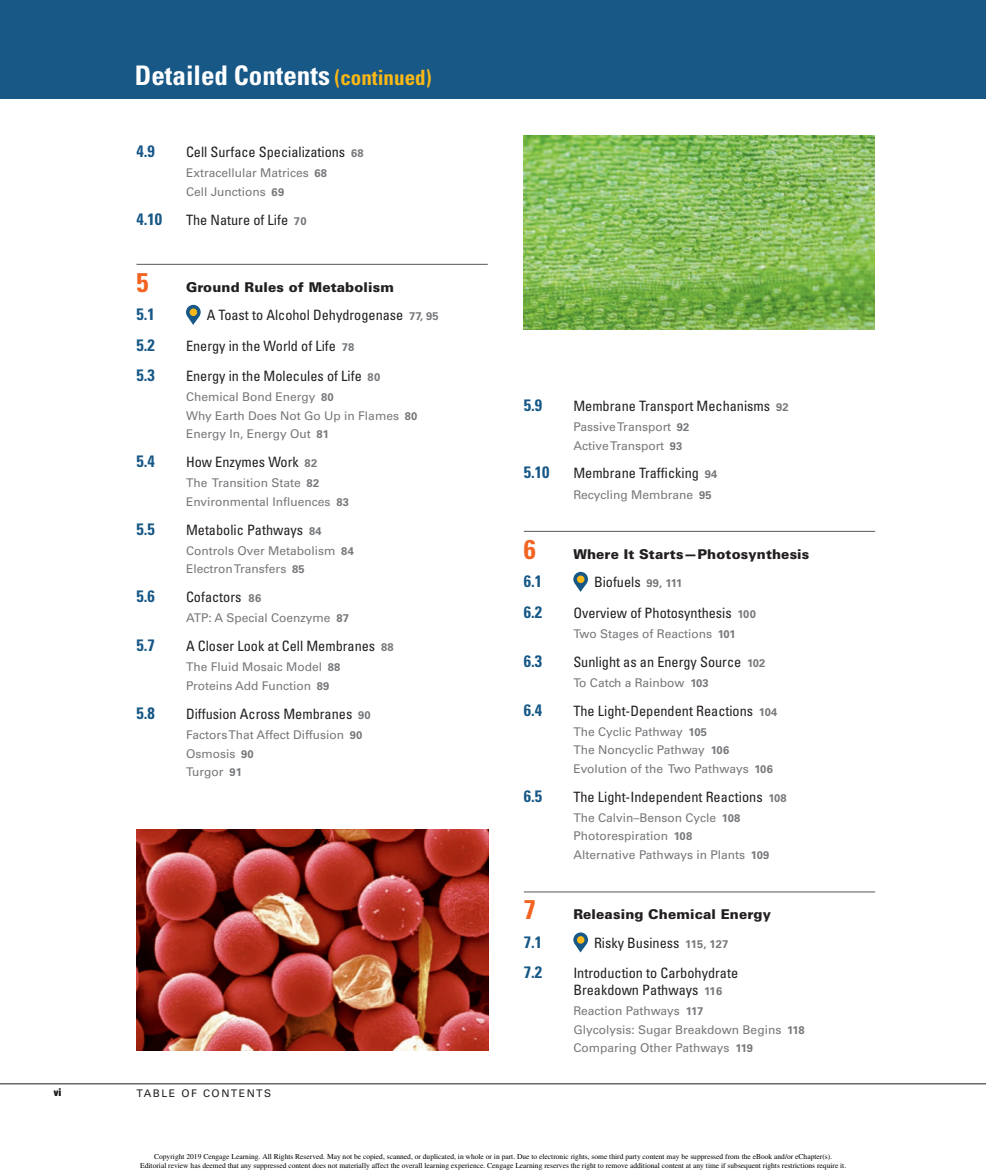
<style>
.page{position:relative;width:986px;height:1175px;background:#fff}
.page>*{position:absolute;margin:0;border:0;box-sizing:border-box;transform-origin:0 0}
.t1{font:700 condensed 27px "Univers LT Std";color:#fff}
.t2{font:700 condensed 27px "Univers LT Std";color:#f36421}
.t3{font:700 condensed 16.5px "Univers LT Std";color:#175887}
.t4{font:condensed 14.25px/16.5px "Univers LT Std";color:#231f20}
.t5{font:900 13.5px "Univers LT Std";letter-spacing:.01em;color:#231f20}
.t6{font:12px/18.6px "Univers LT Std";color:#76787b}
.t7{font:10.5px "Univers LT Std";letter-spacing:.15em;color:#231f20}
.t8{font:700 condensed 10.5px "Univers LT Std";color:#231f20}
.t9{font:7.5px/9.6px "Times";color:#000;text-align:center}
.s1{font-size:21px;color:#fcb814}
.s2{font-weight:700;font-stretch:normal;font-size:11.1px;color:#76787b}
.s3{font-weight:700;font-size:11.1px}
</style>
<div class="page">
<div style="left:0;top:0;width:985px;height:99px;background:#175887"></div>
<hr style="left:0;top:1083px;width:985px;height:1px;background:#231f20">
<hr style="left:136px;top:264px;width:351px;height:1px;background:#57585a">
<svg style="left:186px;top:305px;width:14px;height:20px"></svg>
<div style="left:189px;top:308px;width:8px;height:8px;background:#fcb814;border-radius:50%"></div>
<hr style="left:523px;top:531px;width:351px;height:1px;background:#57585a">
<hr style="left:523px;top:891px;width:351px;height:1px;background:#57585a">
<svg style="left:573px;top:571px;width:14px;height:20px"></svg>
<svg style="left:576px;top:575px;width:8px;height:8px"></svg>
<svg style="left:573px;top:932px;width:14px;height:20px"></svg>
<svg style="left:576px;top:935px;width:8px;height:8px"></svg>
<img style="left:137px;top:829px;width:352px;height:221px">
<img style="left:523px;top:135px;width:351px;height:195px">
<h1 class="t1" style="left:135px;top:58px;width:298px">Detailed Contents <span class="s1">(continued)</span></h1>
<h2 class="t3" style="left:136px;top:141px;width:20px">4.9</h2>
<p class="t4" style="left:186px;top:144px;width:179px">Cell Surface Specializations <span class="s2">68</span></p>
<p class="t6" style="left:186px;top:164px;width:143px">Extracellular Matrices <span class="s3">68<br></span>Cell Junctions <span class="s3">69</span></p>
<h2 class="t3" style="left:136px;top:209px;width:27px">4.10</h2>
<p class="t4" style="left:186px;top:211px;width:122px">The Nature of Life <span class="s2">70</span></p>
<h1 class="t2" style="left:136px;top:265px;width:13px">5</h1>
<p class="t5" style="left:186px;top:278px;width:209px">Ground Rules of Metabolism</p>
<h2 class="t3" style="left:136px;top:304px;width:20px">5.1</h2>
<p class="t4" style="left:206px;top:307px;width:233px">A Toast to Alcohol Dehydrogenase <span class="s2">77, 95</span></p>
<h2 class="t3" style="left:136px;top:334px;width:20px">5.2</h2>
<p class="t4" style="left:186px;top:337px;width:170px">Energy in the World of Life <span class="s2">78</span></p>
<h2 class="t3" style="left:136px;top:365px;width:20px">5.3</h2>
<p class="t4" style="left:186px;top:367px;width:196px">Energy in the Molecules of Life <span class="s2">80</span></p>
<p class="t6" style="left:186px;top:387px;width:233px">Chemical Bond Energy <span class="s3">80<br></span>Why Earth Does Not Go Up in Flames <span class="s3">80<br></span>Energy In, Energy Out <span class="s3">81</span></p>
<h2 class="t3" style="left:136px;top:451px;width:20px">5.4</h2>
<p class="t4" style="left:186px;top:453px;width:133px">How Enzymes Work <span class="s2">82</span></p>
<p class="t6" style="left:186px;top:473px;width:164px">The Transition State <span class="s3">82<br></span>Environmental Influences <span class="s3">83</span></p>
<h2 class="t3" style="left:136px;top:518px;width:20px">5.5</h2>
<p class="t4" style="left:186px;top:521px;width:137px">Metabolic Pathways <span class="s2">84</span></p>
<p class="t6" style="left:186px;top:541px;width:169px">Controls Over Metabolism <span class="s3">84<br></span>Electron Transfers <span class="s3">85</span></p>
<h2 class="t3" style="left:136px;top:586px;width:20px">5.6</h2>
<p class="t4" style="left:186px;top:588px;width:77px">Cofactors <span class="s2">86</span></p>
<p class="t6" style="left:186px;top:608px;width:164px">ATP: A Special Coenzyme <span class="s3">87</span></p>
<h2 class="t3" style="left:136px;top:635px;width:20px">5.7</h2>
<p class="t4" style="left:186px;top:637px;width:209px">A Closer Look at Cell Membranes <span class="s2">88</span></p>
<p class="t6" style="left:186px;top:657px;width:156px">The Fluid Mosaic Model <span class="s3">88<br></span>Proteins Add Function <span class="s3">89</span></p>
<h2 class="t3" style="left:136px;top:702px;width:20px">5.8</h2>
<p class="t4" style="left:186px;top:705px;width:186px">Diffusion Across Membranes <span class="s2">90</span></p>
<p class="t6" style="left:186px;top:725px;width:178px">Factors That Affect Diffusion <span class="s3">90<br></span>Osmosis <span class="s3">90<br></span>Turgor <span class="s3">91</span></p>
<p class="t8" style="left:54px;top:1085px;width:9px">vi</p>
<p class="t7" style="left:136px;top:1086px;width:136px">TABLE OF CONTENTS</p>
<h2 class="t3" style="left:523px;top:395px;width:20px">5.9</h2>
<p class="t4" style="left:573px;top:397px;width:217px">Membrane Transport Mechanisms <span class="s2">92</span></p>
<p class="t6" style="left:573px;top:417px;width:117px">Passive Transport <span class="s3">92<br></span>Active Transport <span class="s3">93</span></p>
<h2 class="t3" style="left:523px;top:462px;width:27px">5.10</h2>
<p class="t4" style="left:573px;top:465px;width:145px">Membrane Trafficking <span class="s2">94</span></p>
<p class="t6" style="left:573px;top:485px;width:140px">Recycling Membrane <span class="s3">95</span></p>
<h1 class="t2" style="left:523px;top:532px;width:13px">6</h1>
<p class="t5" style="left:573px;top:545px;width:237px">Where It Starts—Photosynthesis</p>
<h2 class="t3" style="left:523px;top:571px;width:20px">6.1</h2>
<p class="t4" style="left:593px;top:573px;width:90px">Biofuels <span class="s2">99, 111</span></p>
<h2 class="t3" style="left:523px;top:601px;width:20px">6.2</h2>
<p class="t4" style="left:573px;top:604px;width:184px">Overview of Photosynthesis <span class="s2">100</span></p>
<p class="t6" style="left:573px;top:624px;width:164px">Two Stages of Reactions <span class="s3">101</span></p>
<h2 class="t3" style="left:523px;top:650px;width:20px">6.3</h2>
<p class="t4" style="left:573px;top:653px;width:193px">Sunlight as an Energy Source <span class="s2">102</span></p>
<p class="t6" style="left:573px;top:673px;width:137px">To Catch a Rainbow <span class="s3">103</span></p>
<h2 class="t3" style="left:523px;top:699px;width:20px">6.4</h2>
<p class="t4" style="left:573px;top:702px;width:205px">The Light-Dependent Reactions <span class="s2">104</span></p>
<p class="t6" style="left:573px;top:722px;width:201px">The Cyclic Pathway <span class="s3">105<br></span>The Noncyclic Pathway <span class="s3">106<br></span>Evolution of the Two Pathways <span class="s3">106</span></p>
<h2 class="t3" style="left:523px;top:785px;width:20px">6.5</h2>
<p class="t4" style="left:573px;top:788px;width:215px">The Light-Independent Reactions <span class="s2">108</span></p>
<p class="t6" style="left:573px;top:808px;width:197px">The Calvin–Benson Cycle <span class="s3">108<br></span>Photorespiration <span class="s3">108<br></span>Alternative Pathways in Plants <span class="s3">109</span></p>
<h1 class="t2" style="left:523px;top:892px;width:13px">7</h1>
<p class="t5" style="left:573px;top:905px;width:199px">Releasing Chemical Energy</p>
<h2 class="t3" style="left:523px;top:931px;width:20px">7.1</h2>
<p class="t4" style="left:593px;top:934px;width:136px">Risky Business <span class="s2">115, 127</span></p>
<h2 class="t3" style="left:523px;top:962px;width:20px">7.2</h2>
<p class="t4" style="left:573px;top:964px;width:166px">Introduction to Carbohydrate<br>Breakdown Pathways <span class="s2">116</span></p>
<p class="t6" style="left:573px;top:1001px;width:233px">Reaction Pathways <span class="s3">117<br></span>Glycolysis: Sugar Breakdown Begins <span class="s3">118<br></span>Comparing Other Pathways <span class="s3">119</span></p>
<p class="t9" style="left:140px;top:1150px;width:707px">Copyright 2019 Cengage Learning. All Rights Reserved. May not be copied, scanned, or duplicated, in whole or in part. Due to electronic rights, some third party content may be suppressed from the eBook and/or eChapter(s).<br>Editorial review has deemed that any suppressed content does not materially affect the overall learning experience. Cengage Learning reserves the right to remove additional content at any time if subsequent rights restrictions require it.</p>
</div>
